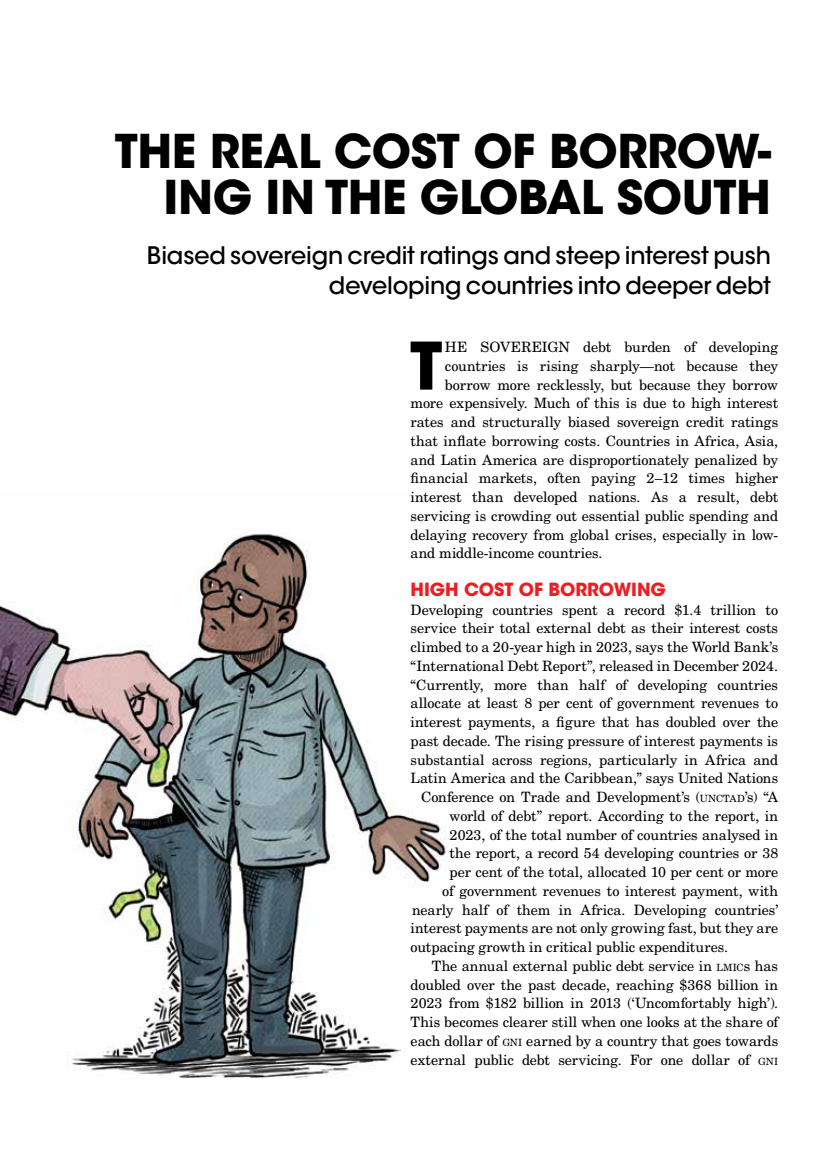
<style>
.page{position:relative;width:838px;height:1161px;background:#fff}
.page>*{position:absolute;margin:0;border:0;box-sizing:border-box;transform-origin:0 0}
.t1{font:700 64.95px "ITC Avant Garde Std";color:#000}
.t2{font:700 46.2px/45.8px "ITC Avant Garde Std";letter-spacing:-.01em;color:#000;text-align:right}
.t3{font:500 24px/30px "ITC Avant Garde Std";letter-spacing:-.01em;color:#000;text-align:right}
.t4{font:700 18px "ITC Avant Garde Std";letter-spacing:-.005em;color:#ed1d24}
.t5{font:14.25px "New Century Schlbk LT Std";color:#000}
.s1{font-size:10.05px}
.s2{font-style:inherit}
</style>
<div class="page">
<img style="left:0;top:534px;width:448px;height:544px">
<h2 class="t2" style="left:115px;top:128px;width:657px">THE REAL COST OF BORROW-<br>ING IN THE GLOBAL SOUTH</h2>
<h3 class="t3" style="left:147px;top:240px;width:625px">Biased sovereign credit ratings and steep interest push developing countries into deeper debt</h3>
<h1 class="t1" style="left:410px;top:323px;width:34px">T</h1>
<p class="t5" style="left:445px;top:338px;width:335px">HE SOVEREIGN debt burden of developing</p>
<p class="t5" style="left:445px;top:357px;width:335px">countries is rising sharply—not because they</p>
<p class="t5" style="left:445px;top:376px;width:335px">borrow more recklessly, but because they borrow</p>
<p class="t5" style="left:410px;top:395px;width:369px">more expensively. Much of this is due to high interest</p>
<p class="t5" style="left:410px;top:413px;width:369px">rates and structurally biased sovereign credit ratings</p>
<p class="t5" style="left:410px;top:432px;width:369px">that inflate borrowing costs. Countries in Africa, Asia,</p>
<p class="t5" style="left:410px;top:451px;width:369px">and Latin America are disproportionately penalized by</p>
<p class="t5" style="left:410px;top:470px;width:369px">financial markets, often paying 2–12 times higher</p>
<p class="t5" style="left:410px;top:488px;width:369px">interest than developed nations. As a result, debt</p>
<p class="t5" style="left:410px;top:507px;width:369px">servicing is crowding out essential public spending and</p>
<p class="t5" style="left:410px;top:526px;width:369px">delaying recovery from global crises, especially in low-</p>
<p class="t5" style="left:410px;top:545px;width:193px">and middle-income countries.</p>
<p class="t4" style="left:410px;top:577px;width:257px">HIGH COST OF BORROWING</p>
<p class="t5" style="left:410px;top:601px;width:369px">Developing countries spent a record $1.4 trillion to</p>
<p class="t5" style="left:410px;top:620px;width:369px">service their total external debt as their interest costs</p>
<p class="t5" style="left:410px;top:638px;width:369px">climbed to a 20-year high in 2023, says the World Bank’s</p>
<p class="t5" style="left:410px;top:657px;width:369px">“International Debt Report”, released in December 2024.</p>
<p class="t5" style="left:410px;top:676px;width:369px">“Currently, more than half of developing countries</p>
<p class="t5" style="left:410px;top:695px;width:369px">allocate at least 8 per cent of government revenues to</p>
<p class="t5" style="left:410px;top:713px;width:369px">interest payments, a figure that has doubled over the</p>
<p class="t5" style="left:410px;top:732px;width:369px">past decade. The rising pressure of interest payments is</p>
<p class="t5" style="left:410px;top:751px;width:369px">substantial across regions, particularly in Africa and</p>
<p class="t5" style="left:410px;top:770px;width:369px">Latin America and the Caribbean,” says United Nations</p>
<p class="t5" style="left:421px;top:788px;width:359px">Conference on Trade and Development’s (<span class="s1">UNCTAD</span><span class="s2">’</span>s) “A</p>
<p class="t5" style="left:449px;top:807px;width:330px">world of debt” report<span class="s2">.</span> According to the report, in</p>
<p class="t5" style="left:449px;top:826px;width:330px"><span class="s2">2023,</span> of the total number of countries analysed in</p>
<p class="t5" style="left:449px;top:845px;width:330px">the report, a record 54 developing countries or 38</p>
<p class="t5" style="left:449px;top:863px;width:330px">per cent of the total, allocated 10 per cent or more</p>
<p class="t5" style="left:442px;top:882px;width:337px">of government revenues to interest payment, with</p>
<p class="t5" style="left:412px;top:901px;width:367px">nearly half of them in Africa. Developing countries’</p>
<p class="t5" style="left:410px;top:920px;width:369px">interest payments are not only growing fast, but they are</p>
<p class="t5" style="left:410px;top:938px;width:319px">outpacing growth in critical public expenditures.</p>
<p class="t5" style="left:432px;top:957px;width:348px">The annual external public debt service in <span class="s1">LMIC</span>s has</p>
<p class="t5" style="left:410px;top:976px;width:369px">doubled over the past decade, reaching $368 billion in</p>
<p class="t5" style="left:410px;top:995px;width:369px">2023 from $182 billion in 2013 (‘Uncomfortably high’).</p>
<p class="t5" style="left:410px;top:1013px;width:369px">This becomes clearer still when one looks at the share of</p>
<p class="t5" style="left:410px;top:1032px;width:369px">each dollar of <span class="s1">GNI</span> earned by a country that goes towards</p>
<p class="t5" style="left:410px;top:1051px;width:369px">external public debt servicing. For one dollar of <span class="s1">GNI</span></p>
</div>
